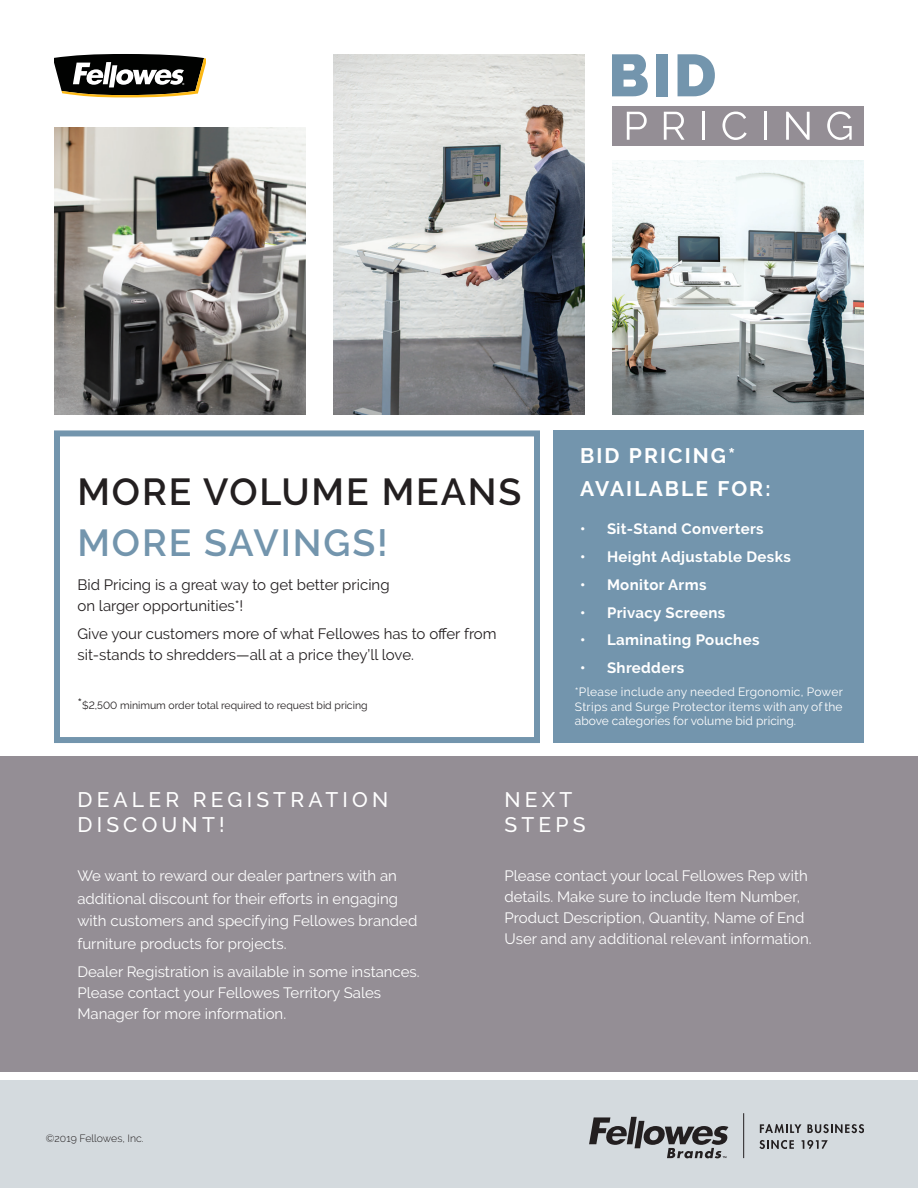
<style>
.page{position:relative;width:918px;height:1188px;background:#fff}
.page>*{position:absolute;margin:0;border:0;box-sizing:border-box;transform-origin:0 0}
.t1{font:600 37.5px "Raleway";letter-spacing:.05em;color:#231f20}
.t2{font:600 37.5px "Raleway";letter-spacing:.05em;color:#7395ad}
.t3{font:500 21px/25.2px "Raleway";letter-spacing:.2em;color:#fff}
.t4{font:700 21px/33px "Raleway";letter-spacing:.1em;color:#fff}
.t5{font:15px/21px "Raleway";color:#fff}
.t6{font:15px/21px "Raleway";color:#231f20}
.t7{font:700 15px "Raleway";letter-spacing:.025em;color:#fff}
.t8{font:12px/14.4px "Raleway";color:#fff;text-align:justify}
.t9{font:10.5px "Raleway";color:#231f20}
.t10{font:300 10.5px "Raleway";color:#231f20}
.s1{font-size:15px}
</style>
<div class="page">
<div style="left:0;top:756px;width:918px;height:315px;background:#948e95"></div>
<img style="left:612px;top:161px;width:252px;height:254px">
<svg style="left:54px;top:54px;width:152px;height:43px"></svg>
<div style="left:0;top:1080px;width:918px;height:108px;background:#d4dade"></div>
<hr style="left:743px;top:1113px;width:1px;height:45px;background:#231f20">
<svg style="left:760px;top:1124px;width:41px;height:9px"></svg>
<svg style="left:807px;top:1124px;width:57px;height:9px"></svg>
<svg style="left:759px;top:1140px;width:35px;height:9px"></svg>
<svg style="left:802px;top:1140px;width:26px;height:9px"></svg>
<svg style="left:589px;top:1117px;width:139px;height:41px"></svg>
<svg style="left:612px;top:54px;width:36px;height:42px"></svg>
<div style="left:656px;top:54px;width:11px;height:42px;background:#7395ad"></div>
<svg style="left:678px;top:54px;width:37px;height:42px"></svg>
<div style="left:612px;top:106px;width:252px;height:39px;background:#948e95"></div>
<svg style="left:627px;top:112px;width:20px;height:28px"></svg>
<svg style="left:664px;top:112px;width:21px;height:28px"></svg>
<hr style="left:702px;top:112px;width:3px;height:28px;background:#fff">
<svg style="left:722px;top:112px;width:25px;height:28px"></svg>
<hr style="left:764px;top:112px;width:3px;height:28px;background:#fff">
<svg style="left:786px;top:112px;width:24px;height:28px"></svg>
<svg style="left:827px;top:112px;width:25px;height:28px"></svg>
<div style="left:54px;top:430px;width:486px;height:313px;border:6px solid #7395ad"></div>
<div style="left:554px;top:430px;width:310px;height:313px;background:#7395ad"></div>
<img style="left:54px;top:127px;width:252px;height:288px">
<img style="left:333px;top:54px;width:252px;height:361px">
<h1 class="t1" style="left:77px;top:470px;width:446px">MORE VOLUME MEANS</h1>
<h1 class="t2" style="left:77px;top:521px;width:312px">MORE SAVINGS!</h1>
<p class="t6" style="left:77px;top:574px;width:314px">Bid Pricing is a great way to get better pricing on larger opportunities*!</p>
<p class="t6" style="left:77px;top:623px;width:421px">Give your customers more of what Fellowes has to offer from sit-stands to shredders—all at a price they’ll love.</p>
<p class="t9" style="left:77px;top:699px;width:292px"><span class="s1">*</span>$2,500 minimum order total required to request bid pricing</p>
<h2 class="t4" style="left:580px;top:439px;width:192px">BID PRICING*<br>AVAILABLE FOR:</h2>
<p class="t7" style="left:580px;top:521px;width:185px">• Sit-Stand Converters</p>
<p class="t7" style="left:580px;top:548px;width:212px">• Height Adjustable Desks</p>
<p class="t7" style="left:580px;top:576px;width:128px">• Monitor Arms</p>
<p class="t7" style="left:580px;top:604px;width:147px">• Privacy Screens</p>
<p class="t7" style="left:580px;top:632px;width:181px">• Laminating Pouches</p>
<p class="t7" style="left:580px;top:659px;width:106px">• Shredders</p>
<p class="t8" style="left:575px;top:685px;width:270px">*Please include any needed Ergonomic, Power Strips and Surge Protector items with any of the above categories for volume bid pricing.</p>
<h2 class="t3" style="left:77px;top:787px;width:312px">DEALER REGISTRATION<br>DISCOUNT!</h2>
<h2 class="t3" style="left:505px;top:787px;width:83px">NEXT<br>STEPS</h2>
<p class="t5" style="left:505px;top:866px;width:309px">Please contact your local Fellowes Rep with details. Make sure to include Item Number, Product Description, Quantity, Name of End User and any additional relevant information.</p>
<p class="t5" style="left:77px;top:865px;width:341px;line-height:22.5px">We want to reward our dealer partners with an additional discount for their efforts in engaging with customers and specifying Fellowes branded furniture products for projects.</p>
<p class="t5" style="left:77px;top:961px;width:344px">Dealer Registration is available in some instances.<br>Please contact your Fellowes Territory Sales<br>Manager for more information.</p>
<p class="t10" style="left:46px;top:1132px;width:99px">©2019 Fellowes, Inc.</p>
</div>
